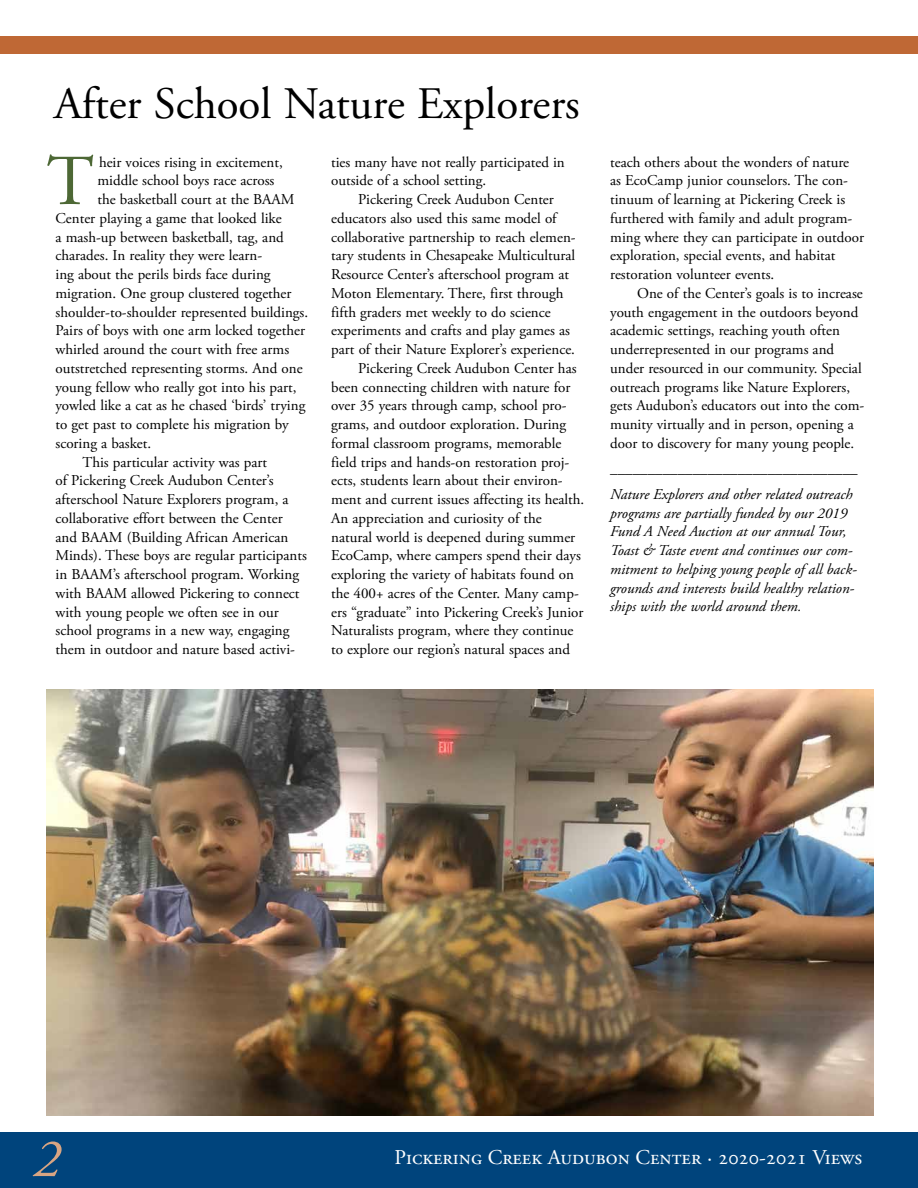
<style>
.page{position:relative;width:918px;height:1188px;background:#fff}
.page>*{position:absolute;margin:0;border:0;box-sizing:border-box;transform-origin:0 0}
.t1{font:71.55px "Adobe Garamond Pro";color:#4d6835}
.t2{font:italic 54px "Adobe Garamond Pro";color:#d8a583}
.t3{font:45px "Adobe Garamond Pro";color:#000}
.t4{font:21px "Adobe Garamond Pro";color:#fff}
.t5{font:15px/18.8px "Adobe Garamond Pro";color:#000}
.t6{font:italic 15px/18.8px "Adobe Garamond Pro";color:#000}
</style>
<div class="page">
<div style="left:0;top:1132px;width:918px;height:56px;background:#00447c"></div>
<div style="left:0;top:37px;width:918px;height:17px;background:#bf6835"></div>
<img style="left:47px;top:689px;width:827px;height:427px">
<h3 class="t3" style="left:54px;top:77px;width:527px">After School Nature Explorers</h3>
<h1 class="t1" style="left:47px;top:138px;width:49px">T</h1>
<p class="t5" style="left:99px;top:153px;width:185px">heir voices rising in excitement,</p>
<p class="t5" style="left:98px;top:172px;width:178px">middle school boys race across</p>
<p class="t5" style="left:98px;top:190px;width:199px">the basketball court at the BAAM</p>
<p class="t5" style="left:56px;top:209px;width:228px">Center playing a game that looked like</p>
<p class="t5" style="left:56px;top:228px;width:230px">a mash-up between basketball, tag, and</p>
<p class="t5" style="left:56px;top:247px;width:208px">charades. In reality they were learn-</p>
<p class="t5" style="left:56px;top:265px;width:217px">ing about the perils birds face during</p>
<p class="t5" style="left:56px;top:284px;width:238px">migration. One group clustered together</p>
<p class="t5" style="left:56px;top:303px;width:254px">shoulder-to-shoulder represented buildings.</p>
<p class="t5" style="left:56px;top:322px;width:251px">Pairs of boys with one arm locked together</p>
<p class="t5" style="left:56px;top:340px;width:235px">whirled around the court with free arms</p>
<p class="t5" style="left:56px;top:359px;width:249px">outstretched representing storms. And one</p>
<p class="t5" style="left:56px;top:378px;width:243px">young fellow who really got into his part,</p>
<p class="t5" style="left:56px;top:397px;width:252px">yowled like a cat as he chased ‘birds’ trying</p>
<p class="t5" style="left:56px;top:415px;width:235px">to get past to complete his migration by</p>
<p class="t5" style="left:56px;top:434px;width:97px">scoring a basket.</p>
<p class="t5" style="left:82px;top:453px;width:186px">This particular activity was part</p>
<p class="t5" style="left:56px;top:472px;width:220px">of Pickering Creek Audubon Center’s</p>
<p class="t5" style="left:56px;top:490px;width:235px">afterschool Nature Explorers program, a</p>
<p class="t5" style="left:56px;top:509px;width:229px">collaborative effort between the Center</p>
<p class="t5" style="left:56px;top:528px;width:234px">and BAAM (Building African American</p>
<p class="t5" style="left:56px;top:547px;width:253px">Minds). These boys are regular participants</p>
<p class="t5" style="left:56px;top:565px;width:245px">in BAAM’s afterschool program. Working</p>
<p class="t5" style="left:56px;top:584px;width:246px">with BAAM allowed Pickering to connect</p>
<p class="t5" style="left:56px;top:603px;width:225px">with young people we often see in our</p>
<p class="t5" style="left:56px;top:622px;width:236px">school programs in a new way, engaging</p>
<p class="t5" style="left:56px;top:640px;width:241px">them in outdoor and nature based activi-</p>
<p class="t5" style="left:331px;top:153px;width:235px">ties many have not really participated in outside of a school setting.</p>
<p class="t5" style="left:358px;top:190px;width:197px">Pickering Creek Audubon Center</p>
<p class="t5" style="left:331px;top:209px;width:227px">educators also used this same model of</p>
<p class="t5" style="left:331px;top:228px;width:246px">collaborative partnership to reach elemen-</p>
<p class="t5" style="left:331px;top:247px;width:245px">tary students in Chesapeake Multicultural</p>
<p class="t5" style="left:331px;top:265px;width:240px">Resource Center’s afterschool program at</p>
<p class="t5" style="left:331px;top:284px;width:234px">Moton Elementary. There, first through</p>
<p class="t5" style="left:331px;top:303px;width:221px">fifth graders met weekly to do science</p>
<p class="t5" style="left:331px;top:322px;width:240px">experiments and crafts and play games as</p>
<p class="t5" style="left:331px;top:340px;width:245px">part of their Nature Explorer’s experience.</p>
<p class="t5" style="left:358px;top:359px;width:220px">Pickering Creek Audubon Center has</p>
<p class="t5" style="left:331px;top:378px;width:241px">been connecting children with nature for</p>
<p class="t5" style="left:331px;top:397px;width:237px">over 35 years through camp, school pro-</p>
<p class="t5" style="left:331px;top:415px;width:237px">grams, and outdoor exploration. During</p>
<p class="t5" style="left:331px;top:434px;width:232px">formal classroom programs, memorable</p>
<p class="t5" style="left:331px;top:453px;width:240px">field trips and hands-on restoration proj-</p>
<p class="t5" style="left:331px;top:472px;width:233px">ects, students learn about their environ-</p>
<p class="t5" style="left:331px;top:490px;width:255px">ment and current issues affecting its health.</p>
<p class="t5" style="left:331px;top:509px;width:212px">An appreciation and curiosity of the</p>
<p class="t5" style="left:331px;top:528px;width:246px">natural world is deepened during summer</p>
<p class="t5" style="left:331px;top:547px;width:251px">EcoCamp, where campers spend their days</p>
<p class="t5" style="left:331px;top:565px;width:244px">exploring the variety of habitats found on</p>
<p class="t5" style="left:331px;top:584px;width:249px">the 400+ acres of the Center. Many camp-</p>
<p class="t5" style="left:331px;top:603px;width:254px">ers “graduate” into Pickering Creek’s Junior</p>
<p class="t5" style="left:331px;top:622px;width:244px">Naturalists program, where they continue</p>
<p class="t5" style="left:331px;top:640px;width:240px">to explore our region’s natural spaces and</p>
<p class="t5" style="left:610px;top:153px;width:255px">teach others about the wonders of nature<br>as EcoCamp junior counselors. The con&shy;tinuum of learning at Pickering Creek is furthered with family and adult program&shy;ming where they can participate in outdoor exploration, special events, and habitat restoration volunteer events.</p>
<p class="t5" style="left:610px;top:284px;width:256px;text-indent:27px">One of the Center’s goals is to increase youth engagement in the outdoors beyond academic settings, reaching youth often underrepresented in our programs and under resourced in our community. Special outreach programs like Nature Explorers, gets Audubon’s educators out into the com&shy;munity virtually and in person, opening a door to discovery for many young people.</p>
<p class="t6" style="left:610px;top:456px;width:249px;line-height:25.5px">_________________________________<br>Nature Explorers and other related outreach</p>
<p class="t6" style="left:610px;top:504px;width:248px">programs are partially funded by our 2019<br>Fund A Need Auction at our annual Tour, Toast &amp; Taste event and continues our com&shy;mitment to helping young people of all back&shy;grounds and interests build healthy relation&shy;ships with the world around them.</p>
<h2 class="t2" style="left:33px;top:1127px;width:28px">2</h2>
<h3 class="t4" style="left:394px;top:1145px;width:470px">Pickering Creek Audubon Center · 2020-2021 Views</h3>
</div>
